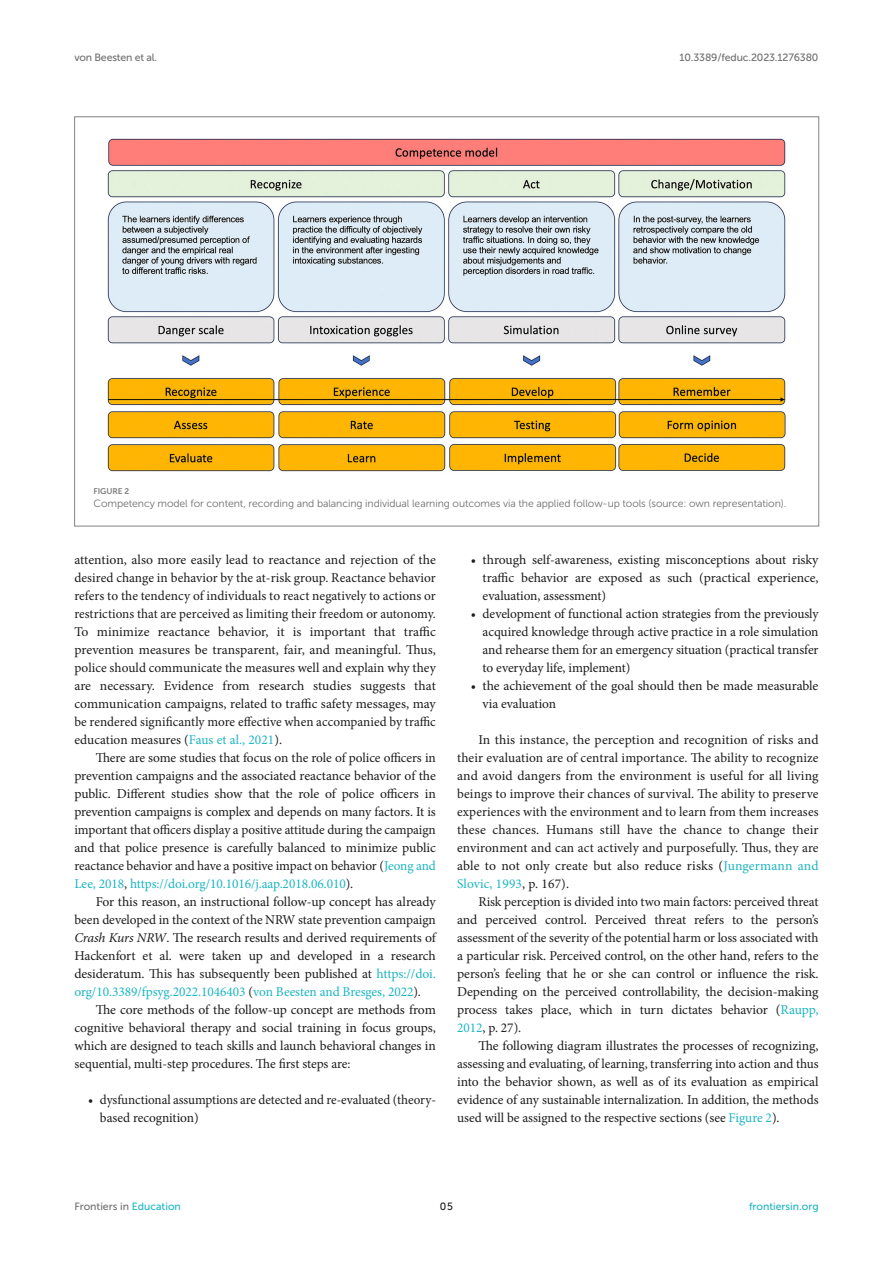
<style>
.page{position:relative;width:893px;height:1263px;background:#fff}
.page>*{position:absolute;margin:0;border:0;box-sizing:border-box;transform-origin:0 0}
.TEXT{font:13.5px/18px "Minion Pro";letter-spacing:-.005em;color:#1b1c1b;text-align:justify}
.BL_MID{font:13.5px/18px "Minion Pro";letter-spacing:-.005em;color:#1b1c1b;text-align:justify}
.BL_ABW{font:13.5px/18px "Minion Pro";letter-spacing:-.005em;color:#1b1c1b}
.BL_BLW{font:13.5px/18px "Minion Pro";letter-spacing:-.005em;color:#1b1c1b}
.FIG_LEG{font:10.5px "Museo Sans 300";letter-spacing:-.01em;color:#706f70}
.t1{font:10.5px "Museo Sans 500";letter-spacing:-.015em;color:#706f70}
.t2{font:10.5px "Museo Sans 500";color:#1db5c3}
.t3{font:10.5px "Museo Sans 500";color:#1b1c1b}
.FIG_HD{font:8.25px "Museo Sans 700";letter-spacing:-.01em;color:#7e7f7f}
.s1{color:#1db5c3}
.s2{font-style:italic}
</style>
<div class="page">
<img style="left:107px;top:138px;width:679px;height:334px">
<p class="t1" style="left:74px;top:51px;width:84px">von Beesten et al.</p>
<p class="t1" style="left:680px;top:51px;width:140px">10.3389/feduc.2023.1276380</p>
<p class="FIG_HD" style="left:94px;top:486px;width:37px">FIGURE 2</p>
<p class="FIG_LEG" style="left:94px;top:498px;width:694px">Competency model for content, recording and balancing individual learning outcomes via the applied follow-up tools (source: own representation).</p>
<p class="TEXT" style="left:74px;top:551px;width:363px">attention, also more easily lead to reactance and rejection of the desired change in behavior by the at-risk group. Reactance behavior refers to the tendency of individuals to react negatively to actions or restrictions that are perceived as limiting their freedom or autonomy.<br>To minimize reactance behavior, it is important that traffic prevention measures be transparent, fair, and meaningful. Thus, police should communicate the measures well and explain why they are necessary. Evidence from research studies suggests that communication campaigns, related to traffic safety messages, may be rendered significantly more effective when accompanied by traffic education measures (<span class="s1">Faus et al., 2021</span>).</p>
<p class="TEXT" style="left:74px;top:749px;width:363px;text-indent:21px">There are some studies that focus on the role of police officers in prevention campaigns and the associated reactance behavior of the public. Different studies show that the role of police officers in prevention campaigns is complex and depends on many factors. It is important that officers display a positive attitude during the campaign and that police presence is carefully balanced to minimize public reactance behavior and have a positive impact on behavior (<span class="s1">Jeong and Lee, 2018</span>, <span class="s1">https://doi.org/10.1016/j.aap.2018.06.010</span>).</p>
<p class="TEXT" style="left:74px;top:893px;width:363px;text-indent:21px">For this reason, an instructional follow-up concept has already been developed in the context of the NRW state prevention campaign <span class="s2">Crash Kurs NRW</span>. The research results and derived requirements of Hackenfort et al. were taken up and developed in a research desideratum. This has subsequently been published at <span class="s1">https://doi. org/10.3389/fpsyg.2022.1046403</span> (<span class="s1">von Beesten and Bresges, 2022</span>).</p>
<p class="TEXT" style="left:74px;top:1001px;width:363px;text-indent:21px">The core methods of the follow-up concept are methods from cognitive behavioral therapy and social training in focus groups, which are designed to teach skills and launch behavioral changes in sequential, multi-step procedures. The first steps are:</p>
<p class="BL_ABW" style="left:100px;top:1091px;width:338px;text-indent:-12px">• dysfunctional assumptions are detected and re-evaluated (theory&shy;based recognition)</p>
<p class="BL_MID" style="left:483px;top:551px;width:337px;text-indent:-12px">• through self-awareness, existing misconceptions about risky traffic behavior are exposed as such (practical experience, evaluation, assessment)</p>
<p class="BL_MID" style="left:483px;top:605px;width:337px;text-indent:-12px">• development of functional action strategies from the previously acquired knowledge through active practice in a role simulation and rehearse them for an emergency situation (practical transfer to everyday life, implement)</p>
<p class="BL_BLW" style="left:483px;top:677px;width:337px;text-indent:-12px">• the achievement of the goal should then be made measurable via evaluation</p>
<p class="TEXT" style="left:457px;top:731px;width:363px;text-indent:21px">In this instance, the perception and recognition of risks and their evaluation are of central importance. The ability to recognize and avoid dangers from the environment is useful for all living beings to improve their chances of survival. The ability to preserve experiences with the environment and to learn from them increases these chances. Humans still have the chance to change their environment and can act actively and purposefully. Thus, they are able to not only create but also reduce risks (<span class="s1">Jungermann and Slovic, 1993</span>, p. 167).</p>
<p class="TEXT" style="left:457px;top:893px;width:363px;text-indent:21px">Risk perception is divided into two main factors: perceived threat and perceived control. Perceived threat refers to the person’s assessment of the severity of the potential harm or loss associated with a particular risk. Perceived control, on the other hand, refers to the person’s feeling that he or she can control or influence the risk.<br>Depending on the perceived controllability, the decision-making process takes place, which in turn dictates behavior (<span class="s1">Raupp, 2012</span>, p. 27).</p>
<p class="TEXT" style="left:457px;top:1037px;width:363px;text-indent:21px">The following diagram illustrates the processes of recognizing, assessing and evaluating, of learning, transferring into action and thus into the behavior shown, as well as of its evaluation as empirical evidence of any sustainable internalization. In addition, the methods used will be assigned to the respective sections (see <span class="s1">Figure 2</span>).</p>
<p class="t1" style="left:74px;top:1200px;width:108px">Frontiers in <span class="s1">Education</span></p>
<p class="t3" style="left:440px;top:1200px;width:14px">05</p>
<p class="t2" style="left:749px;top:1200px;width:71px">frontiersin.org</p>
</div>
